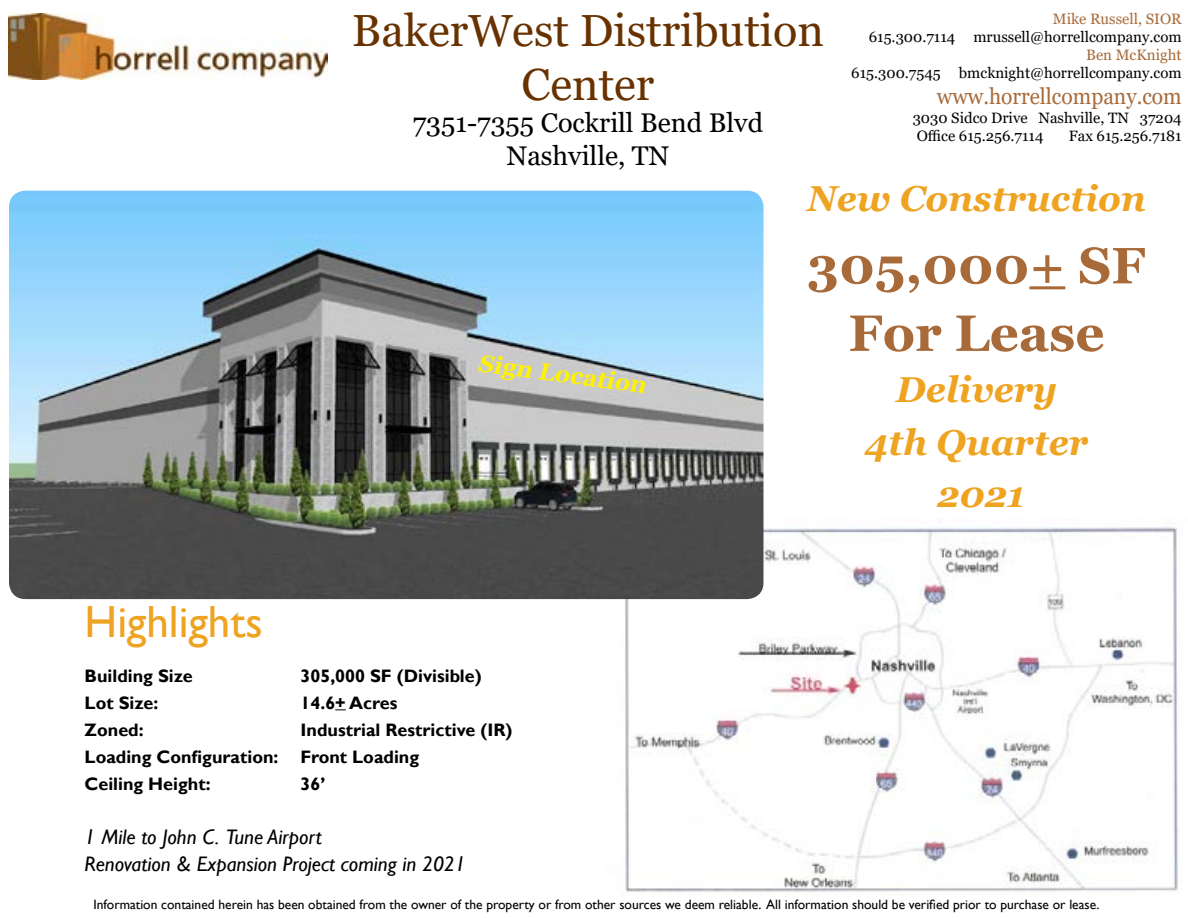
<style>
.page{position:relative;width:1188px;height:918px;background:#fff}
.page>*{position:absolute;margin:0;border:0;box-sizing:border-box;transform-origin:0 0}
.t1{font:700 51px/67.5px "Georgia";color:#a86a39;text-align:center}
.t2{font:45px/54px "Georgia";color:#683200;text-align:center}
.t3{font:45px "Gill Sans";color:#eea321}
.t4{font:italic 700 36px/52.5px "Georgia";color:#eea321;text-align:center}
.t5{font:27px/32.4px "Georgia";color:#000;text-align:center}
.t6{font:700 24px "Georgia";color:#fff200}
.t7{font:22.5px "Georgia";color:#a86a39;scale:.93 1}
.t8{font:italic 21px/27px "Gill Sans";color:#000}
.t9{font:700 18px/27px "Gill Sans";color:#000}
.t10{font:15px/18px "Georgia";color:#000}
.t11{font:15px "Georgia";color:#a86a39}
.t12{font:13.5px "Gill Sans";color:#000}
</style>
<div class="page">
<img style="left:8px;top:14px;width:320px;height:65px">
<hr style="left:1029px;top:286px;width:36px;height:3px;background:#a86a39">
<img style="left:607px;top:527px;width:572px;height:366px">
<img style="left:9px;top:191px;width:755px;height:408px">
<h2 class="t2" style="left:352px;top:4px;width:474px">BakerWest Distribution<br>Center</h2>
<h3 class="t5" style="left:413px;top:108px;width:352px">7351-7355 Cockrill Bend Blvd<br>Nashville, TN</h3>
<h3 class="t4" style="left:807px;top:173px;width:340px">New Construction</h3>
<p class="t11" style="left:1053px;top:10px;width:130px">Mike Russell, SIOR</p>
<p class="t10" style="left:869px;top:28px;width:314px">615.300.7114 mrussell@horrellcompany.com</p>
<p class="t11" style="left:1086px;top:46px;width:97px">Ben McKnight</p>
<p class="t10" style="left:851px;top:64px;width:332px">615.300.7545 bmcknight@horrellcompany.com</p>
<h3 class="t7" style="left:937px;top:82px;width:265px">www.horrellcompany.com</h3>
<p class="t10" style="left:913px;top:109px;width:270px">3030 Sidco Drive Nashville, TN 37204<br>Office 615.256.7114</p>
<p class="t10" style="left:1069px;top:127px;width:114px">Fax 615.256.7181</p>
<h3 class="t6" style="left:480px;top:349px;width:171px;rotate:7deg">Sign Location</h3>
<h2 class="t3" style="left:85px;top:595px;width:180px">Highlights</h2>
<h3 class="t9" style="left:85px;top:662px;width:110px">Building Size</h3>
<h3 class="t9" style="left:301px;top:662px;width:183px">305,000 SF (Divisible)</h3>
<h3 class="t9" style="left:85px;top:689px;width:75px">Lot Size:</h3>
<h3 class="t9" style="left:301px;top:689px;width:98px">14.6+ Acres</h3>
<h3 class="t9" style="left:85px;top:716px;width:61px">Zoned:</h3>
<h3 class="t9" style="left:85px;top:716px;width:429px;text-indent:216px">Industrial Restrictive (IR)<br>Loading Configuration: Front Loading<br>Ceiling Height:</h3>
<h3 class="t9" style="left:301px;top:770px;width:26px">36’</h3>
<h3 class="t8" style="left:85px;top:823px;width:383px">1 Mile to John C. Tune Airport<br>Renovation &amp; Expansion Project coming in 2021</h3>
<h1 class="t1" style="left:807px;top:232px;width:340px">305,000+ SF<br>For Lease</h1>
<h3 class="t4" style="left:865px;top:364px;width:225px">Delivery<br>4th Quarter<br>2021</h3>
<p class="t12" style="left:94px;top:897px;width:1007px">Information contained herein has been obtained from the owner of the property or from other sources we deem reliable. All information should be verified prior to purchase or lease.</p>
</div>
